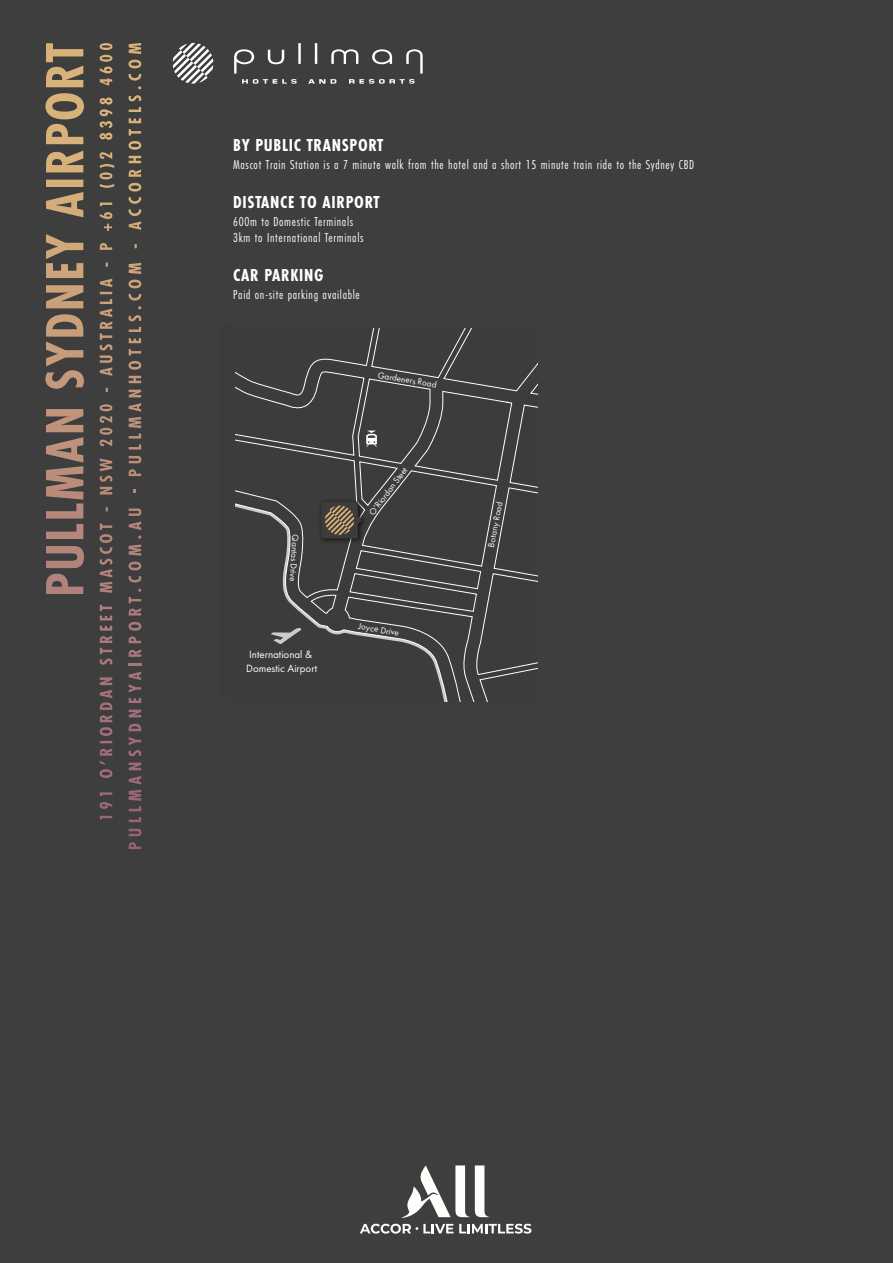
<style>
.page{position:relative;width:893px;height:1263px;background:#3e3e3f}
.page>*{position:absolute;margin:0;border:0;box-sizing:border-box;transform-origin:0 0}
.t1{font:700 18px "Futura PT Cond";letter-spacing:.04em;color:#fff}
.t2{font:13.5px/16.2px "Futura PT Cond";letter-spacing:.05em;color:#fff}
.t3{font:10.95px/13.2px "Futura PT";color:#fff}
.t4{font:9.15px "Futura PT";color:#fff}
</style>
<div class="page">
<svg style="left:45px;top:43px;width:39px;height:551px"></svg>
<svg style="left:100px;top:43px;width:14px;height:136px"></svg>
<svg style="left:315px;top:43px;width:2px;height:21px"></svg>
<svg style="left:308px;top:79px;width:17px;height:5px"></svg>
<svg style="left:234px;top:43px;width:67px;height:41px"></svg>
<svg style="left:331px;top:49px;width:92px;height:35px"></svg>
<svg style="left:173px;top:43px;width:40px;height:41px"></svg>
<svg style="left:235px;top:328px;width:302px;height:374px"></svg>
<img style="left:316px;top:497px;width:53px;height:49px">
<svg style="left:321px;top:502px;width:41px;height:36px"></svg>
<svg style="left:271px;top:628px;width:31px;height:16px"></svg>
<div style="left:219px;top:324px;width:16px;height:373px;background:#3c3c3b"></div>
<svg style="left:366px;top:431px;width:11px;height:16px"></svg>
<svg style="left:339px;top:472px;width:16px;height:23px"></svg>
<svg style="left:128px;top:43px;width:13px;height:245px"></svg>
<svg style="left:129px;top:842px;width:12px;height:7px"></svg>
<svg style="left:129px;top:829px;width:12px;height:7px"></svg>
<svg style="left:129px;top:817px;width:12px;height:5px"></svg>
<svg style="left:129px;top:790px;width:12px;height:21px"></svg>
<svg style="left:129px;top:776px;width:12px;height:8px"></svg>
<svg style="left:129px;top:762px;width:12px;height:8px"></svg>
<svg style="left:128px;top:737px;width:13px;height:19px"></svg>
<svg style="left:129px;top:724px;width:12px;height:7px"></svg>
<svg style="left:129px;top:710px;width:12px;height:7px"></svg>
<svg style="left:129px;top:672px;width:12px;height:31px"></svg>
<svg style="left:129px;top:663px;width:12px;height:3px"></svg>
<svg style="left:129px;top:649px;width:12px;height:8px"></svg>
<svg style="left:128px;top:622px;width:13px;height:21px"></svg>
<svg style="left:129px;top:589px;width:12px;height:26px"></svg>
<svg style="left:129px;top:576px;width:12px;height:6px"></svg>
<svg style="left:128px;top:562px;width:13px;height:8px"></svg>
<svg style="left:129px;top:508px;width:12px;height:48px"></svg>
<svg style="left:402px;top:1165px;width:87px;height:53px"></svg>
<svg style="left:360px;top:1224px;width:171px;height:9px"></svg>
<h1 class="t1" style="left:233px;top:135px;width:152px">BY PUBLIC TRANSPORT</h1>
<p class="t2" style="left:233px;top:157px;width:462px">Mascot Train Station is a 7 minute walk from the hotel and a short 15 minute train ride to the Sydney CBD</p>
<h1 class="t1" style="left:233px;top:191px;width:148px">DISTANCE TO AIRPORT</h1>
<p class="t2" style="left:233px;top:214px;width:132px">600m to Domestic Terminals<br>3km to International Terminals</p>
<h1 class="t1" style="left:233px;top:265px;width:92px">CAR PARKING</h1>
<p class="t2" style="left:233px;top:287px;width:128px">Paid on-site parking available</p>
<p class="t4" style="left:301px;top:535px;width:49px;rotate:93deg">Qantas Drive</p>
<p class="t3" style="left:246px;top:648px;width:73px">International &amp;<br>Domestic Airport</p>
<p class="t4" style="left:379px;top:369px;width:61px;rotate:10deg">Gardeners Road</p>
<p class="t4" style="left:367px;top:510px;width:59px;rotate:-53deg">O’Riordan Steet</p>
<p class="t4" style="left:360px;top:620px;width:43px;rotate:10deg">Joyce Drive</p>
<p class="t4" style="left:486px;top:546px;width:48px;rotate:-79deg">Botany Road</p>
</div>
